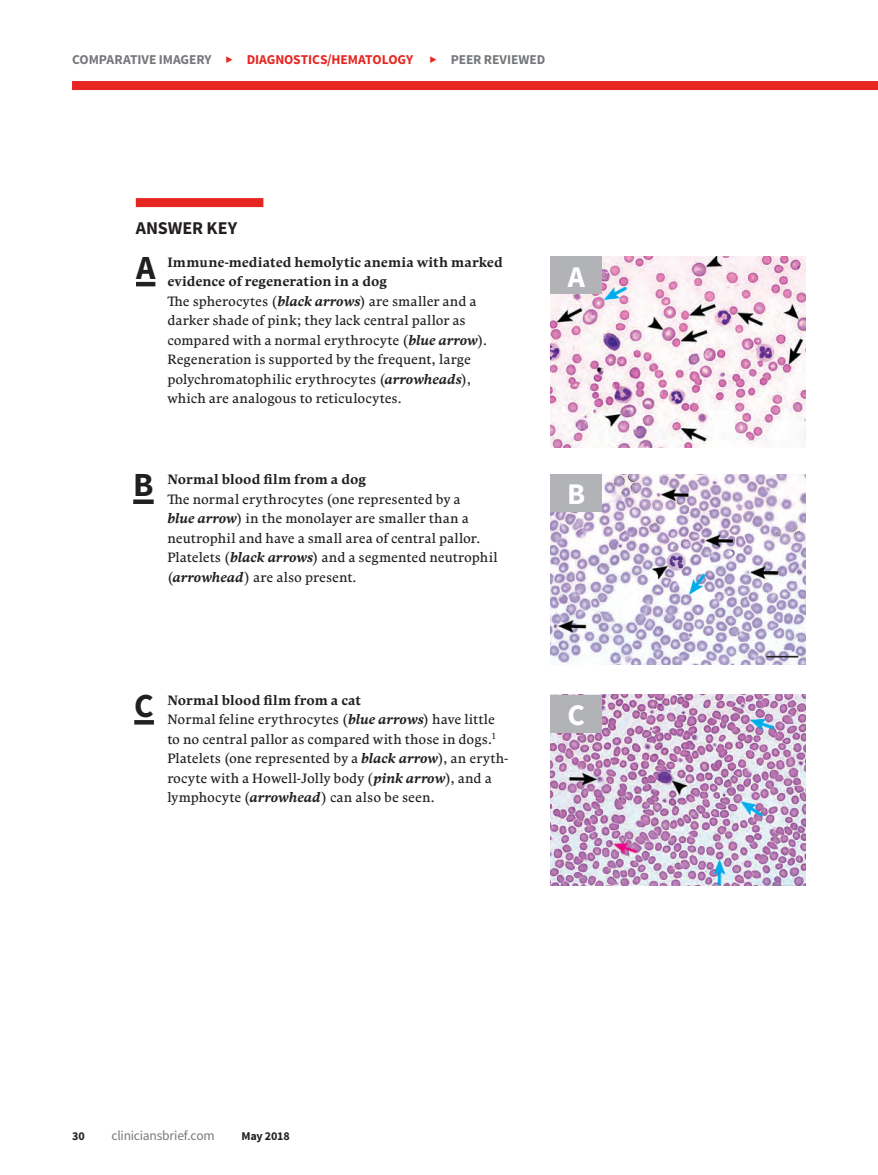
<style>
.page{position:relative;width:878px;height:1175px;background:#fff}
.page>*{position:absolute;margin:0;border:0;box-sizing:border-box;transform-origin:0 0}
.t1{font:700 33.75px "Source Sans Pro";color:#231f20}
.t2{font:700 30px "Source Sans Pro";color:#fff}
.t3{font:700 18px "Source Sans Pro";color:#231f20}
.t4{font:13.5px/19.5px "Comenia Serif Pro";letter-spacing:.01em;color:#231f20}
.t5{font:700 13.5px "Source Sans Pro";letter-spacing:-.01em;color:#76787b}
.t6{font:700 13.5px "Comenia Serif Pro";letter-spacing:.005em;color:#231f20}
.t7{font:700 13.5px "Source Sans Pro";letter-spacing:-.005em;color:#e72621}
.t8{font:13.5px "Source Sans Pro";letter-spacing:-.015em;color:#76787b}
.t9{font:700 12px "Source Sans Pro";letter-spacing:-.005em;color:#231f20}
.s1{font-weight:700}
.s2{font-weight:700;font-style:italic}
</style>
<div class="page">
<div style="left:72px;top:81px;width:806px;height:9px;background:#e72621"></div>
<div style="left:136px;top:198px;width:127px;height:9px;background:#e72621"></div>
<div style="left:133px;top:499px;width:21px;height:5px;background:#231f20"></div>
<svg style="left:134px;top:720px;width:20px;height:4px"></svg>
<hr style="left:136px;top:282px;width:19px;height:4px;background:#231f20">
<img style="left:550px;top:256px;width:256px;height:191px">
<img style="left:550px;top:474px;width:256px;height:190px">
<img style="left:550px;top:694px;width:256px;height:191px">
<div style="left:550px;top:256px;width:52px;height:38px;background:#b2b3b7"></div>
<div style="left:550px;top:474px;width:52px;height:38px;background:#b2b3b7"></div>
<div style="left:550px;top:694px;width:52px;height:38px;background:#b2b3b7"></div>
<p class="t5" style="left:72px;top:51px;width:141px">COMPARATIVE IMAGERY</p>
<p class="t7" style="left:247px;top:51px;width:168px">DIAGNOSTICS/HEMATOLOGY</p>
<p class="t5" style="left:450px;top:51px;width:96px">PEER REVIEWED</p>
<h3 class="t3" style="left:136px;top:216px;width:103px">ANSWER KEY</h3>
<h1 class="t1" style="left:136px;top:246px;width:21px">A</h1>
<p class="t4" style="left:167px;top:252px;width:337px"><span class="s1">Immune-mediated hemolytic anemia with marked evidence of regeneration in a dog<br></span>The spherocytes (<span class="s2">black arrows</span>) are smaller and a darker shade of pink; they lack central pallor as compared with a normal erythrocyte (<span class="s2">blue arrow</span>).<br>Regeneration is supported by the frequent, large polychromatophilic erythrocytes (<span class="s2">arrowheads</span>), which are analogous to reticulocytes.</p>
<h2 class="t2" style="left:567px;top:257px;width:19px">A</h2>
<h1 class="t1" style="left:133px;top:463px;width:22px">B</h1>
<p class="t6" style="left:167px;top:470px;width:200px">Normal blood film from a dog</p>
<p class="t4" style="left:167px;top:489px;width:332px">The normal erythrocytes (one represented by a<br><span class="s2">blue arrow</span>) in the monolayer are smaller than a neutrophil and have a small area of central pallor.<br>Platelets (<span class="s2">black arrows</span>) and a segmented neutrophil (<span class="s2">arrowhead</span>) are also present.</p>
<h1 class="t1" style="left:134px;top:684px;width:21px">C</h1>
<p class="t4" style="left:167px;top:690px;width:342px"><span class="s1">Normal blood film from a cat<br></span>Normal feline erythrocytes (<span class="s2">blue arrows</span>) have little to no central pallor as compared with those in dogs.<sup>1<br></sup>Platelets (one represented by a <span class="s2">black arrow</span>), an eryth&shy;rocyte with a Howell-Jolly body (<span class="s2">pink arrow</span>), and a lymphocyte (<span class="s2">arrowhead</span>) can also be seen.</p>
<h2 class="t2" style="left:567px;top:475px;width:20px">B</h2>
<h2 class="t2" style="left:567px;top:695px;width:19px">C</h2>
<p class="t9" style="left:72px;top:1128px;width:14px">30</p>
<p class="t8" style="left:111px;top:1127px;width:105px">cliniciansbrief.com</p>
<p class="t9" style="left:241px;top:1128px;width:50px">May 2018</p>
</div>
